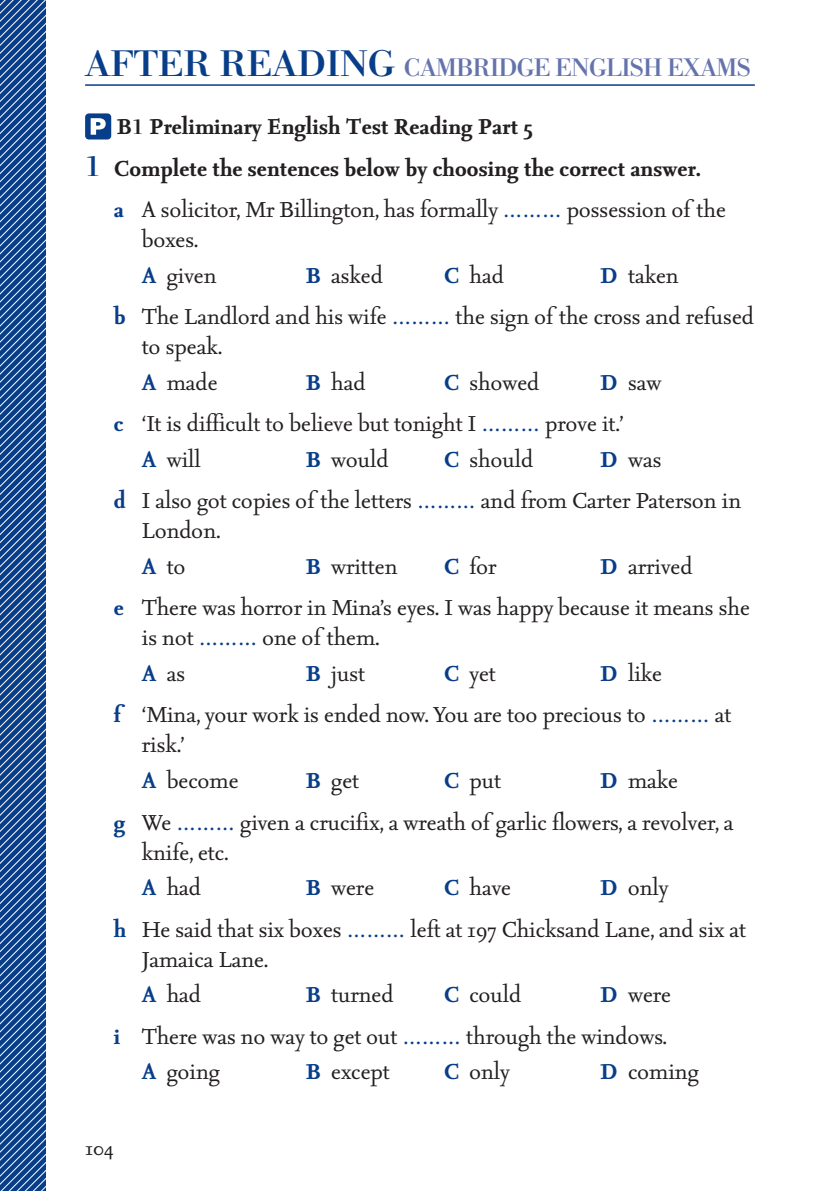
<style>
.page{position:relative;width:840px;height:1191px;background:#fff}
.page>*{position:absolute;margin:0;border:0;box-sizing:border-box;transform-origin:0 0}
.t1{font:26px/41.4px "Seria";color:#231f20}
.t2{font:700 26px "Seria";color:#231f20}
.t3{font:700 26px "Bodoni Classico";letter-spacing:-.02em;color:#6473ac;scale:.96 1}
.t4{font:24px "Seria";color:#231f20}
.s1{font-size:38px;color:#083e89}
.s2{font-family:"Bodoni Classico";font-size:22px}
.s3{font-family:"Bodoni Classico";font-size:30px;color:#083e89}
.s4{font-weight:700;color:#083e89}
.s5{color:#083e89}
</style>
<div class="page">
<div style="left:85px;top:113px;width:26px;height:26px;background:#083e89;border-radius:4px"></div>
<svg style="left:91px;top:118px;width:15px;height:17px"></svg>
<hr style="left:85px;top:84px;width:669px;height:2px;background:#083e89">
<svg style="left:0;top:0;width:46px;height:1191px;background:#335f9d"></svg>
<p class="t3" style="left:85px;top:52px;width:694px"><span class="s1">AFTER READING</span> CAMBRIDGE ENGLISH EXAMS</p>
<p class="t2" style="left:116px;top:114px;width:417px">B<span class="s2">1</span> Preliminary English Test Reading Part 5</p>
<p class="t2" style="left:85px;top:156px;width:617px"><span class="s3">1</span> Complete the sentences below by choosing the correct answer.</p>
<p class="t1" style="left:113px;top:190px;width:613px"><span class="s4">a</span> A solicitor, Mr Billington, has formally <span class="s5">………</span> possession of the</p>
<p class="t1" style="left:142px;top:223px;width:76px;line-height:35.6px">boxes.<br><span class="s4">A</span> given</p>
<p class="t1" style="left:305px;top:255px;width:79px"><span class="s4">B</span> asked</p>
<p class="t1" style="left:443px;top:255px;width:62px"><span class="s4">C</span> had</p>
<p class="t1" style="left:113px;top:255px;width:641px;text-indent:486px"><span class="s4">D</span> taken<br><span class="s4">b</span> The Landlord and his wife <span class="s5">………</span> the sign of the cross and refused</p>
<p class="t1" style="left:142px;top:330px;width:82px;line-height:35.6px">to speak.<br><span class="s4">A</span> made</p>
<p class="t1" style="left:305px;top:362px;width:62px"><span class="s4">B</span> had</p>
<p class="t1" style="left:443px;top:362px;width:97px"><span class="s4">C</span> showed</p>
<p class="t1" style="left:113px;top:362px;width:549px;text-indent:486px"><span class="s4">D</span> saw <span class="s4">c</span> ‘It is difficult to believe but tonight I <span class="s5">………</span> prove it.’</p>
<p class="t1" style="left:142px;top:439px;width:60px"><span class="s4">A</span> will</p>
<p class="t1" style="left:305px;top:439px;width:85px"><span class="s4">B</span> would</p>
<p class="t1" style="left:443px;top:439px;width:91px"><span class="s4">C</span> should</p>
<p class="t1" style="left:113px;top:439px;width:628px;text-indent:486px"><span class="s4">D</span> was<br><span class="s4">d</span> I also got copies of the letters <span class="s5">………</span> and from Carter Paterson in</p>
<p class="t1" style="left:142px;top:514px;width:80px;line-height:35.6px">London.<br><span class="s4">A</span> to</p>
<p class="t1" style="left:113px;top:547px;width:637px;text-indent:486px"><span class="s4">D</span> arrived<br><span class="s4">e</span> There was horror in Mina’s eyes. I was happy because it means she</p>
<p class="t1" style="left:142px;top:621px;width:239px;line-height:35.6px">is not <span class="s5">………</span> one of them.<br><span class="s4">A</span> as</p>
<p class="t1" style="left:305px;top:547px;width:94px"><span class="s4">B</span> written</p>
<p class="t1" style="left:443px;top:547px;width:55px"><span class="s4">C</span> for</p>
<p class="t1" style="left:113px;top:654px;width:619px;text-indent:486px"><span class="s4">D</span> like<br><span class="s4">f</span> ‘Mina, your work is ended now. You are too precious to <span class="s5">………</span> at</p>
<p class="t1" style="left:142px;top:728px;width:98px;line-height:35.6px">risk.’<br><span class="s4">A</span> become</p>
<p class="t1" style="left:305px;top:654px;width:61px"><span class="s4">B</span> just</p>
<p class="t1" style="left:443px;top:654px;width:54px"><span class="s4">C</span> yet</p>
<p class="t1" style="left:113px;top:761px;width:621px;text-indent:486px"><span class="s4">D</span> make<br><span class="s4">g</span> We <span class="s5">………</span> given a crucifix, a wreath of garlic flowers, a revolver, a</p>
<p class="t1" style="left:142px;top:835px;width:88px;line-height:35.6px">knife, etc.<br><span class="s4">A</span> had</p>
<p class="t1" style="left:305px;top:761px;width:55px"><span class="s4">B</span> get</p>
<p class="t1" style="left:443px;top:761px;width:59px"><span class="s4">C</span> put</p>
<p class="t1" style="left:305px;top:868px;width:70px"><span class="s4">B</span> were</p>
<p class="t1" style="left:443px;top:868px;width:69px"><span class="s4">C</span> have</p>
<p class="t1" style="left:113px;top:868px;width:633px;text-indent:486px"><span class="s4">D</span> only<br><span class="s4">h</span> He said that six boxes <span class="s5">………</span> left at 197 Chicksand Lane, and six at</p>
<p class="t1" style="left:142px;top:942px;width:128px;line-height:35.6px">Jamaica Lane.<br><span class="s4">A</span> had</p>
<p class="t1" style="left:305px;top:975px;width:90px"><span class="s4">B</span> turned</p>
<p class="t1" style="left:443px;top:975px;width:79px"><span class="s4">C</span> could</p>
<p class="t1" style="left:113px;top:975px;width:558px;text-align:right"><span class="s4">D</span> were<br><span class="s4">i</span> There was no way to get out <span class="s5">………</span> through the windows.</p>
<p class="t1" style="left:142px;top:1052px;width:79px"><span class="s4">A</span> going</p>
<p class="t1" style="left:305px;top:1052px;width:86px"><span class="s4">B</span> except</p>
<p class="t1" style="left:443px;top:1052px;width:68px"><span class="s4">C</span> only</p>
<p class="t1" style="left:599px;top:1052px;width:100px"><span class="s4">D</span> coming</p>
<p class="t4" style="left:85px;top:1135px;width:30px">104</p>
</div>
